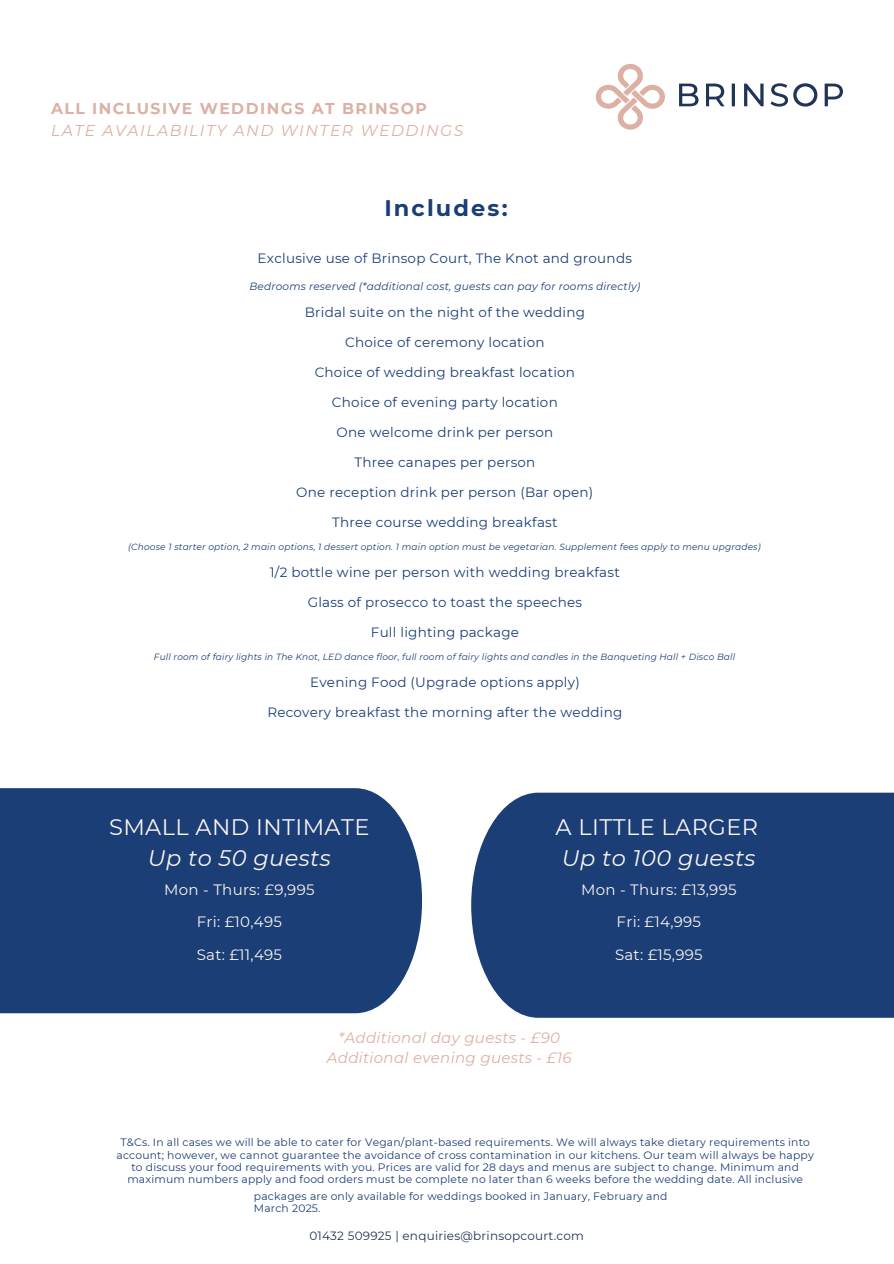
<style>
.page{position:relative;width:894px;height:1264px;background:#fff}
.page>*{position:absolute;margin:0;border:0;box-sizing:border-box;transform-origin:0 0}
.t1{font:22.5px/30.3px "Montserrat";letter-spacing:.02em;color:#faf4f1;text-align:center}
.t2{font:italic 22.5px "Montserrat";letter-spacing:.02em;color:#faf4f1}
.t3{font:700 22.5px "Montserrat";letter-spacing:.095em;color:#1a3e75}
.t4{font:italic 15.6px/21.3px "Montserrat";letter-spacing:.095em;color:#ddb0a4}
.t5{font:15px/32.7px "Montserrat";letter-spacing:.02em;color:#faf4f1;text-align:center}
.t6{font:italic 15px/19.2px "Montserrat";letter-spacing:.02em;color:#ddb0a4;text-align:center}
.t7{font:13.5px "Montserrat";letter-spacing:.02em;color:#1a3e75}
.t8{font:12px "Montserrat";letter-spacing:.02em;color:#203456}
.t9{font:10.8px/12.3px "Montserrat";letter-spacing:.015em;color:#1a3e75;text-align:center}
.t10{font:italic 10.5px "Montserrat";letter-spacing:.02em;color:#1a3e75}
.t11{font:italic 9px "Montserrat";letter-spacing:.02em;color:#1a3e75}
.s1{font-weight:700;font-style:normal}
.s2{font-style:italic}
</style>
<div class="page">
<div style="left:0;top:788px;width:421px;height:225px;background:#1a3e75"></div>
<div style="left:471px;top:792px;width:422px;height:225px;background:#1a3e75"></div>
<svg style="left:595px;top:84px;width:14px;height:25px"></svg>
<svg style="left:651px;top:84px;width:14px;height:25px"></svg>
<svg style="left:609px;top:64px;width:42px;height:26px"></svg>
<svg style="left:609px;top:90px;width:42px;height:40px"></svg>
<svg style="left:679px;top:83px;width:19px;height:24px"></svg>
<svg style="left:698px;top:83px;width:25px;height:24px"></svg>
<svg style="left:723px;top:83px;width:12px;height:24px"></svg>
<svg style="left:744px;top:83px;width:18px;height:24px"></svg>
<svg style="left:762px;top:83px;width:23px;height:24px"></svg>
<svg style="left:785px;top:83px;width:31px;height:24px"></svg>
<svg style="left:816px;top:83px;width:27px;height:24px"></svg>
<h4 class="t4" style="left:51px;top:98px;width:414px"><span class="s1">ALL INCLUSIVE WEDDINGS AT BRINSOP<br></span>LATE AVAILABILITY AND WINTER WEDDINGS</h4>
<h4 class="t3" style="left:384px;top:194px;width:125px">Includes:</h4>
<h5 class="t7" style="left:257px;top:250px;width:376px">Exclusive use of Brinsop Court, The Knot and grounds</h5>
<p class="t10" style="left:249px;top:279px;width:392px">Bedrooms reserved (*additional cost, guests can pay for rooms directly)</p>
<h3 class="t7" style="left:304px;top:303px;width:282px">Bridal suite on the night of the wedding</h3>
<p class="t7" style="left:345px;top:333px;width:201px">Choice of ceremony location</p>
<h2 class="t7" style="left:314px;top:363px;width:262px">Choice of wedding breakfast location</h2>
<h5 class="t7" style="left:332px;top:393px;width:227px">Choice of evening party location</h5>
<p class="t7" style="left:336px;top:423px;width:218px">One welcome drink per person</p>
<h5 class="t7" style="left:354px;top:453px;width:182px">Three canapes per person</h5>
<h5 class="t7" style="left:296px;top:483px;width:298px">One reception drink per person (Bar open)</h5>
<h5 class="t7" style="left:332px;top:513px;width:227px">Three course wedding breakfast</h5>
<h5 class="t11" style="left:128px;top:541px;width:634px">(Choose 1 starter option, 2 main options, 1 dessert option. 1 main option must be vegetarian. Supplement fees apply to menu upgrades)</h5>
<h5 class="t7" style="left:270px;top:564px;width:351px">1/2 bottle wine per person with wedding breakfast</h5>
<h5 class="t7" style="left:307px;top:594px;width:276px">Glass of prosecco to toast the speeches</h5>
<h5 class="t7" style="left:371px;top:624px;width:150px">Full lighting package</h5>
<h5 class="t11" style="left:154px;top:651px;width:582px">Full room of fairy lights in The Knot, LED dance floor, full room of fairy lights and candles in the Banqueting Hall + Disco Ball</h5>
<h5 class="t7" style="left:310px;top:674px;width:271px">Evening Food (Upgrade options apply)</h5>
<h5 class="t7" style="left:267px;top:704px;width:356px">Recovery breakfast the morning after the wedding</h5>
<h5 class="t1" style="left:109px;top:812px;width:262px">SMALL AND INTIMATE<br><span class="s2">Up to 50 guests</span></h5>
<h5 class="t5" style="left:164px;top:873px;width:152px">Mon - Thurs: £9,995<br>Fri: £10,495<br>Sat: £11,495</h5>
<p class="t1" style="left:555px;top:812px;width:204px">A LITTLE LARGER</p>
<h4 class="t2" style="left:562px;top:843px;width:195px">Up to 100 guests</h4>
<h4 class="t5" style="left:581px;top:873px;width:157px">Mon - Thurs: £13,995<br>Fri: £14,995<br>Sat: £15,995</h4>
<h1 class="t6" style="left:327px;top:1028px;width:246px">*Additional day guests - £90<br>Additional evening guests - £16</h1>
<p class="t9" style="left:116px;top:1136px;width:698px">T&amp;Cs. In all cases we will be able to cater for Vegan/plant-based requirements. We will always take dietary requirements into account; however, we cannot guarantee the avoidance of cross contamination in our kitchens. Our team will always be happy to discuss your food requirements with you. Prices are valid for 28 days and menus are subject to change. Minimum and maximum numbers apply and food orders must be complete no later than 6 weeks before the wedding date. All inclusive</p>
<h5 class="t9" style="left:254px;top:1189px;width:415px;text-align:left">packages are only available for weddings booked in January, February and<br>March 2025.</h5>
<p class="t8" style="left:309px;top:1228px;width:276px">01432 509925 | enquiries@brinsopcourt.com</p>
</div>
